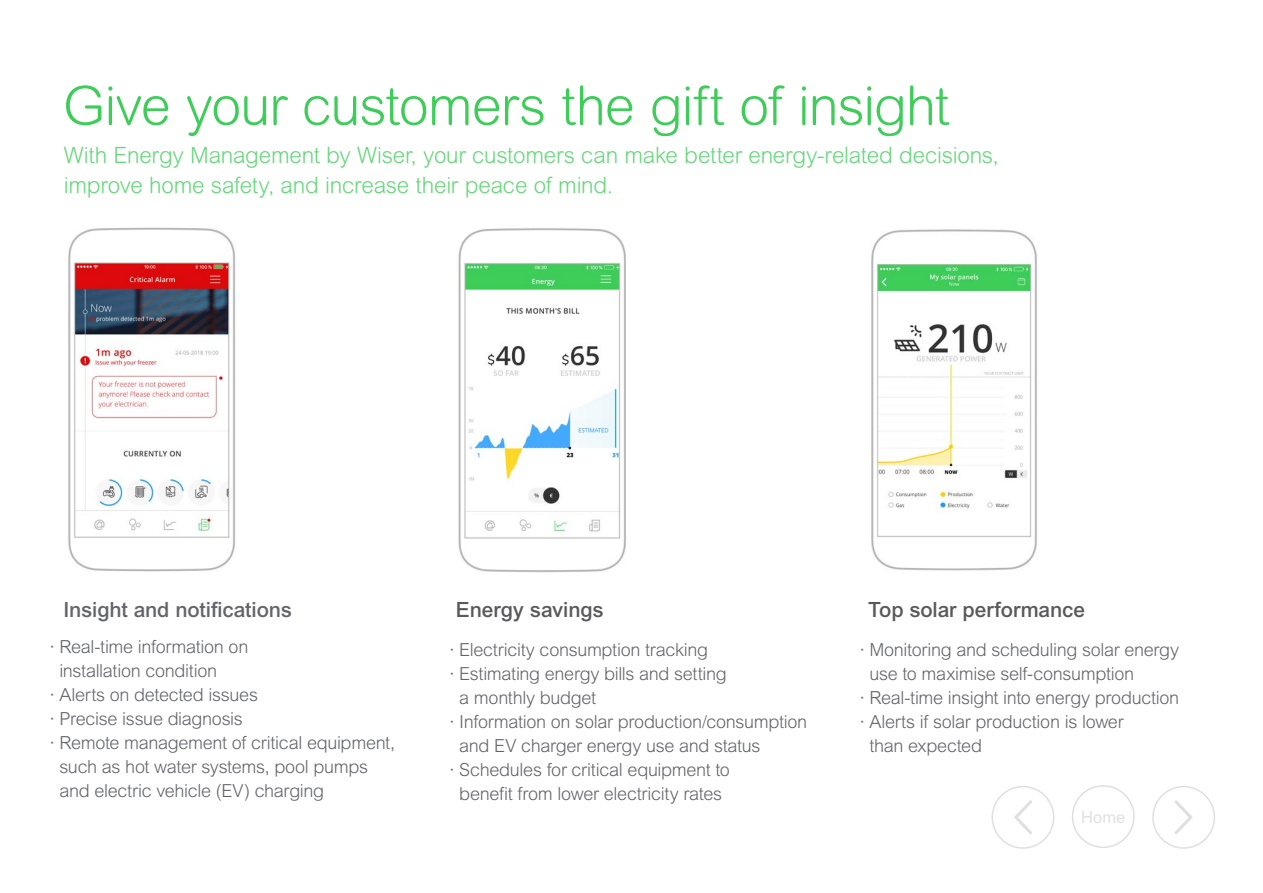
<style>
.page{position:relative;width:1263px;height:893px;background:#fff}
.page>*{position:absolute;margin:0;border:0;box-sizing:border-box;transform-origin:0 0}
.t1{font:300 54px "Arial Rounded MT Pro";letter-spacing:-.02em;color:#3dcd58}
.t2{font:300 22.5px/30px "Arial Rounded MT Pro";letter-spacing:-.01em;color:#64d779}
.t3{font:500 21px "Arial MT Pro";letter-spacing:-.005em;color:#58595b}
.t4{font:500 21px "Arial MT Pro";letter-spacing:-.005em;color:#626469}
.t5{font:300 18px "Arial MT Pro";letter-spacing:-.015em;color:#626469}
.t6{font:16.5px "Arial MT Pro";color:#d1d3d4}
</style>
<div class="page">
<svg style="left:1014px;top:800px;width:18px;height:34px"></svg>
<div style="left:991px;top:786px;width:63px;height:63px;border:2px solid #d1d3d4;border-radius:50%"></div>
<svg style="left:1174px;top:800px;width:19px;height:34px"></svg>
<div style="left:1152px;top:786px;width:63px;height:63px;border:2px solid #d1d3d4;border-radius:50%"></div>
<div style="left:1072px;top:785px;width:63px;height:63px;border:2px solid #d1d3d4;border-radius:50%"></div>
<img style="left:458px;top:228px;width:168px;height:345px">
<img style="left:68px;top:227px;width:168px;height:345px">
<img style="left:871px;top:229px;width:167px;height:342px">
<h1 class="t1" style="left:63px;top:74px;width:888px">Give your customers the gift of insight</h1>
<p class="t2" style="left:64px;top:141px;width:937px">With Energy Management by Wiser, your customers can make better energy-related decisions, improve home safety, and increase their peace of mind.</p>
<p class="t4" style="left:63px;top:597px;width:230px">Insight and notifications</p>
<p class="t3" style="left:456px;top:597px;width:149px">Energy savings</p>
<p class="t3" style="left:868px;top:597px;width:218px">Top solar performance</p>
<p class="t5" style="left:860px;top:639px;width:321px">· Monitoring and scheduling solar energy</p>
<p class="t5" style="left:869px;top:663px;width:266px">use to maximise self-consumption</p>
<p class="t5" style="left:860px;top:687px;width:321px">· Real-time insight into energy production</p>
<p class="t5" style="left:860px;top:711px;width:265px">· Alerts if solar production is lower</p>
<p class="t5" style="left:869px;top:735px;width:114px">than expected</p>
<p class="t5" style="left:50px;top:635px;width:200px">· Real-time information on</p>
<p class="t5" style="left:59px;top:659px;width:159px">installation condition</p>
<p class="t5" style="left:50px;top:683px;width:210px">· Alerts on detected issues</p>
<p class="t5" style="left:50px;top:707px;width:195px">· Precise issue diagnosis</p>
<p class="t5" style="left:50px;top:731px;width:347px">· Remote management of critical equipment,</p>
<p class="t5" style="left:59px;top:755px;width:310px">such as hot water systems, pool pumps</p>
<p class="t5" style="left:59px;top:779px;width:266px">and electric vehicle (EV) charging</p>
<p class="t5" style="left:450px;top:639px;width:260px">· Electricity consumption tracking</p>
<p class="t5" style="left:450px;top:663px;width:279px">· Estimating energy bills and setting</p>
<p class="t5" style="left:459px;top:687px;width:138px">a monthly budget</p>
<p class="t5" style="left:450px;top:711px;width:359px">· Information on solar production/consumption</p>
<p class="t5" style="left:459px;top:735px;width:303px">and EV charger energy use and status</p>
<p class="t5" style="left:450px;top:759px;width:282px">· Schedules for critical equipment to</p>
<p class="t5" style="left:459px;top:783px;width:264px">benefit from lower electricity rates</p>
<p class="t6" style="left:1081px;top:807px;width:46px">Home</p>
</div>
